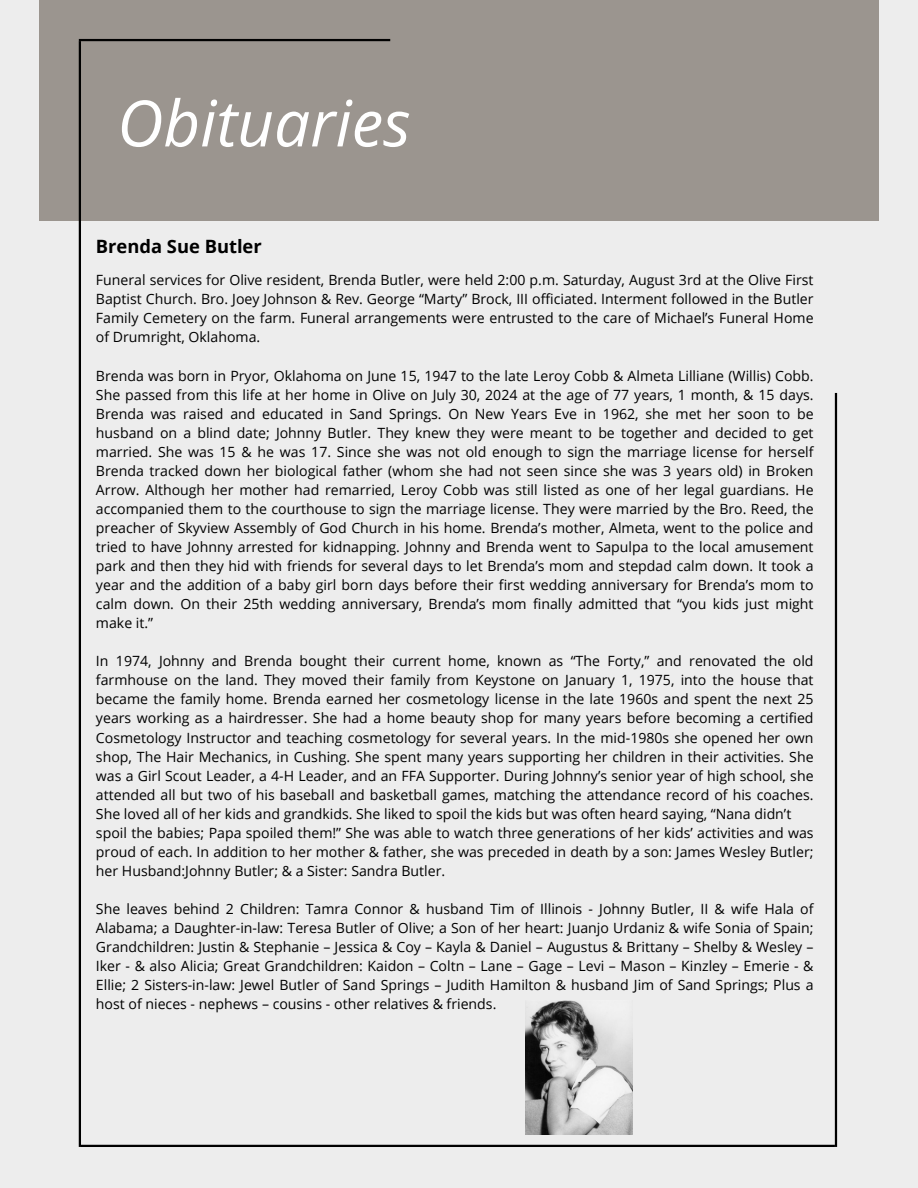
<style>
.page{position:relative;width:918px;height:1188px;background:#ededed}
.page>*{position:absolute;margin:0;border:0;box-sizing:border-box;transform-origin:0 0}
.t1{font:italic 63.9px "Open Sans";color:#fff}
.t2{font:700 18.3px "Open Sans";color:#000}
.t3{font:14.1px/19px "Open Sans";color:#000;text-align:justify}
</style>
<div class="page">
<div style="left:39px;top:0;width:840px;height:221px;background:#9b958f"></div>
<hr style="left:835px;top:393px;width:2px;height:754px;background:#000">
<hr style="left:79px;top:41px;width:2px;height:1106px;background:#000">
<hr style="left:79px;top:39px;width:311px;height:2px;background:#000">
<hr style="left:81px;top:1145px;width:754px;height:2px;background:#000">
<img style="left:525px;top:1001px;width:107px;height:133px">
<p class="t1" style="left:117px;top:78px;width:295px">Obituaries</p>
<p class="t2" style="left:96px;top:233px;width:167px">Brenda Sue Butler</p>
<h1 class="t3" style="left:96px;top:270px;width:719px">Funeral services for Olive resident, Brenda Butler, were held 2:00 p.m. Saturday, August 3rd at the Olive First Baptist Church. Bro. Joey Johnson &amp; Rev. George “Marty” Brock, III officiated. Interment followed in the Butler Family Cemetery on the farm. Funeral arrangements were entrusted to the care of Michael’s Funeral Home of Drumright, Oklahoma.</h1>
<p class="t3" style="left:96px;top:366px;width:719px">Brenda was born in Pryor, Oklahoma on June 15, 1947 to the late Leroy Cobb &amp; Almeta Lilliane (Willis) Cobb.<br>She passed from this life at her home in Olive on July 30, 2024 at the age of 77 years, 1 month, &amp; 15 days.<br>Brenda was raised and educated in Sand Springs. On New Years Eve in 1962, she met her soon to be husband on a blind date; Johnny Butler. They knew they were meant to be together and decided to get married. She was 15 &amp; he was 17. Since she was not old enough to sign the marriage license for herself Brenda tracked down her biological father (whom she had not seen since she was 3 years old) in Broken Arrow. Although her mother had remarried, Leroy Cobb was still listed as one of her legal guardians. He accompanied them to the courthouse to sign the marriage license. They were married by the Bro. Reed, the preacher of Skyview Assembly of God Church in his home. Brenda’s mother, Almeta, went to the police and tried to have Johnny arrested for kidnapping. Johnny and Brenda went to Sapulpa to the local amusement park and then they hid with friends for several days to let Brenda’s mom and stepdad calm down. It took a year and the addition of a baby girl born days before their first wedding anniversary for Brenda’s mom to calm down. On their 25th wedding anniversary, Brenda’s mom finally admitted that “you kids just might make it.”</p>
<p class="t3" style="left:96px;top:651px;width:719px">In 1974, Johnny and Brenda bought their current home, known as “The Forty,” and renovated the old farmhouse on the land. They moved their family from Keystone on January 1, 1975, into the house that became the family home. Brenda earned her cosmetology license in the late 1960s and spent the next 25 years working as a hairdresser. She had a home beauty shop for many years before becoming a certified Cosmetology Instructor and teaching cosmetology for several years. In the mid-1980s she opened her own shop, The Hair Mechanics, in Cushing. She spent many years supporting her children in their activities. She was a Girl Scout Leader, a 4-H Leader, and an FFA Supporter. During Johnny’s senior year of high school, she attended all but two of his baseball and basketball games, matching the attendance record of his coaches.<br>She loved all of her kids and grandkids. She liked to spoil the kids but was often heard saying, “Nana didn’t</p>
<p class="t3" style="left:96px;top:823px;width:719px">spoil the babies; Papa spoiled them!” She was able to watch three generations of her kids’ activities and was proud of each. In addition to her mother &amp; father, she was preceded in death by a son: James Wesley Butler; her Husband:Johnny Butler; &amp; a Sister: Sandra Butler.</p>
<p class="t3" style="left:96px;top:899px;width:719px">She leaves behind 2 Children: Tamra Connor &amp; husband Tim of Illinois - Johnny Butler, II &amp; wife Hala of Alabama; a Daughter-in-law: Teresa Butler of Olive; a Son of her heart: Juanjo Urdaniz &amp; wife Sonia of Spain; Grandchildren: Justin &amp; Stephanie – Jessica &amp; Coy – Kayla &amp; Daniel – Augustus &amp; Brittany – Shelby &amp; Wesley – Iker - &amp; also Alicia; Great Grandchildren: Kaidon – Coltn – Lane – Gage – Levi – Mason – Kinzley – Emerie - &amp; Ellie; 2 Sisters-in-law: Jewel Butler of Sand Springs – Judith Hamilton &amp; husband Jim of Sand Springs; Plus a host of nieces - nephews – cousins - other relatives &amp; friends.</p>
</div>
